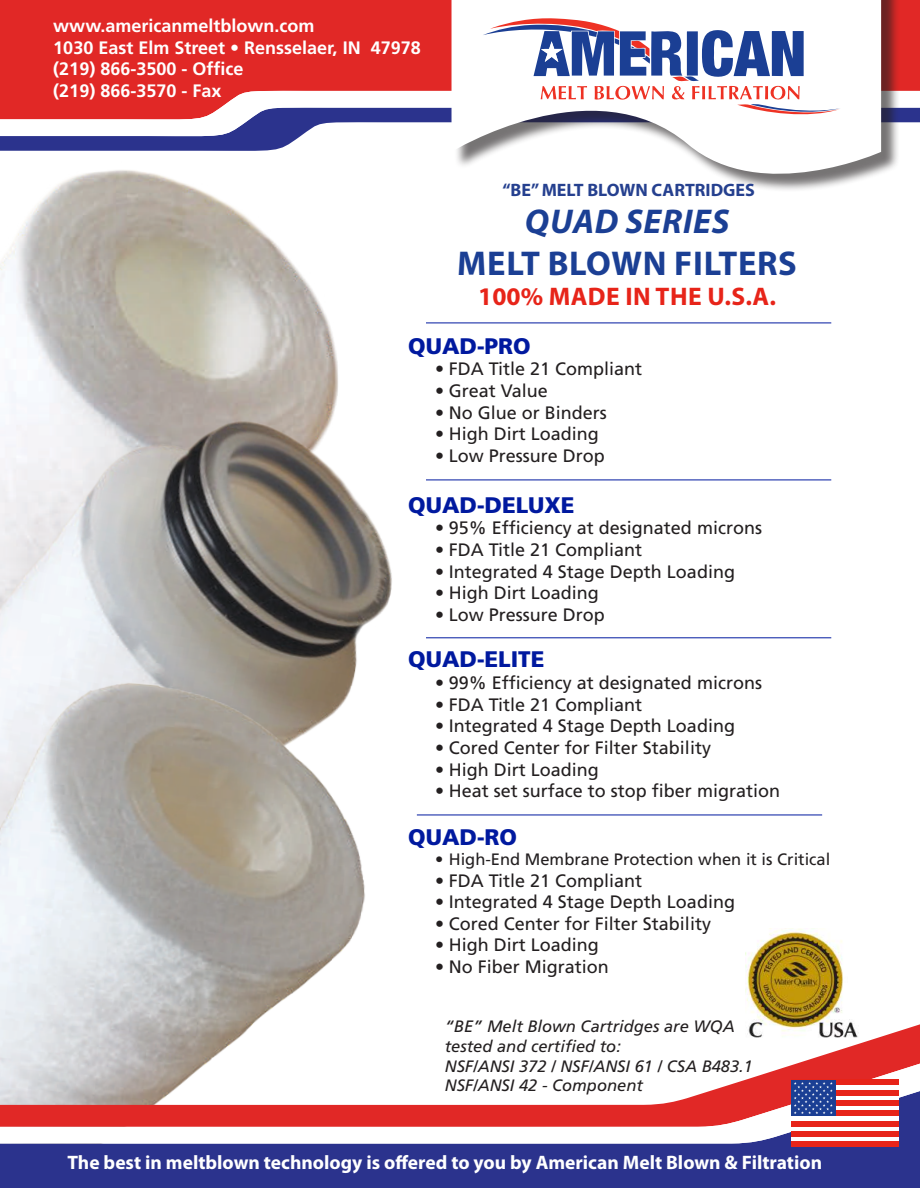
<style>
.page{position:relative;width:920px;height:1188px;background:#fff}
.page>*{position:absolute;margin:0;border:0;box-sizing:border-box;transform-origin:0 0}
.t1{font:700 34.5px "Myriad Pro";letter-spacing:.02em;color:#1b3f94}
.t2{font:italic 700 34.5px "Myriad Pro";letter-spacing:.02em;color:#1b3f94}
.t3{font:700 25.5px "Myriad Pro";letter-spacing:.02em;color:#e72419}
.t4{font:900 22.5px "Frutiger";color:#00199f}
.t5{font:700 19.5px "Myriad Pro";color:#fff}
.t6{font:18px "Frutiger";color:#231f20}
.t7{font:700 18px/21.6px "Frutiger";color:#fff}
.t8{font:700 18px "Myriad Pro";color:#25408f}
.t9{font:italic 16.5px/19.8px "Frutiger";color:#231f20}
.t10{font:16.5px "Frutiger";color:#231f20}
</style>
<div class="page">
<img style="left:0;top:170px;width:315px;height:124px">
<img style="left:0;top:294px;width:463px;height:522px">
<img style="left:0;top:604px;width:432px;height:417px">
<svg style="left:0;top:1021px;width:919px;height:39px"></svg>
<div style="left:0;top:1143px;width:919px;height:37px;background:#2b338d"></div>
<svg style="left:0;top:1060px;width:919px;height:83px"></svg>
<div style="left:0;top:0;width:919px;height:54px;background:#e12826"></div>
<div style="left:0;top:1180px;width:919px;height:7px;background:#2b338d"></div>
<hr style="left:426px;top:479px;width:405px;height:1px;background:#00199f">
<hr style="left:426px;top:322px;width:405px;height:1px;background:#00199f">
<hr style="left:426px;top:637px;width:405px;height:1px;background:#00199f">
<hr style="left:417px;top:814px;width:405px;height:1px;background:#00199f">
<svg style="left:451px;top:0;width:429px;height:190px"></svg>
<svg style="left:0;top:19px;width:919px;height:134px"></svg>
<svg style="left:790px;top:1084px;width:108px;height:57px"></svg>
<div style="left:790px;top:1079px;width:108px;height:5px;background:#e72419"></div>
<div style="left:790px;top:1090px;width:108px;height:5px;background:#e72419"></div>
<div style="left:790px;top:1100px;width:108px;height:5px;background:#e72419"></div>
<div style="left:790px;top:1110px;width:108px;height:5px;background:#e72419"></div>
<div style="left:790px;top:1120px;width:108px;height:6px;background:#e72419"></div>
<div style="left:790px;top:1131px;width:108px;height:5px;background:#e72419"></div>
<div style="left:790px;top:1141px;width:108px;height:5px;background:#e72419"></div>
<div style="left:790px;top:1079px;width:45px;height:36px;background:#1b3f94"></div>
<svg style="left:794px;top:1082px;width:38px;height:31px"></svg>
<img style="left:745px;top:928px;width:113px;height:113px">
<p class="t7" style="left:53px;top:15px;width:369px">www.americanmeltblown.com<br>1030 East Elm Street • Rensselaer, IN 47978 (219) 866-3500 - Office<br>(219) 866-3570 - Fax</p>
<p class="t8" style="left:502px;top:178px;width:254px">“BE” MELT BLOWN CARTRIDGES</p>
<h1 class="t2" style="left:525px;top:199px;width:206px">QUAD SERIES</h1>
<h1 class="t1" style="left:457px;top:240px;width:341px">MELT BLOWN FILTERS</h1>
<h2 class="t3" style="left:478px;top:280px;width:299px">100% MADE IN THE U.S.A.</h2>
<p class="t4" style="left:408px;top:332px;width:124px">QUAD-PRO</p>
<p class="t6" style="left:435px;top:358px;width:208px">• FDA Title 21 Compliant</p>
<p class="t6" style="left:435px;top:380px;width:114px">• Great Value</p>
<p class="t6" style="left:435px;top:402px;width:173px">• No Glue or Binders</p>
<p class="t6" style="left:435px;top:423px;width:165px">• High Dirt Loading</p>
<p class="t6" style="left:435px;top:445px;width:171px">• Low Pressure Drop</p>
<p class="t4" style="left:408px;top:491px;width:168px">QUAD-DELUXE</p>
<p class="t6" style="left:435px;top:517px;width:328px">• 95% Efficiency at designated microns</p>
<p class="t6" style="left:435px;top:539px;width:208px">• FDA Title 21 Compliant</p>
<p class="t6" style="left:435px;top:561px;width:301px">• Integrated 4 Stage Depth Loading</p>
<p class="t6" style="left:435px;top:582px;width:165px">• High Dirt Loading</p>
<p class="t6" style="left:435px;top:604px;width:171px">• Low Pressure Drop</p>
<p class="t4" style="left:408px;top:646px;width:138px">QUAD-ELITE</p>
<p class="t6" style="left:435px;top:672px;width:328px">• 99% Efficiency at designated microns</p>
<p class="t6" style="left:435px;top:693px;width:208px">• FDA Title 21 Compliant</p>
<p class="t6" style="left:435px;top:715px;width:301px">• Integrated 4 Stage Depth Loading</p>
<p class="t6" style="left:435px;top:737px;width:277px">• Cored Center for Filter Stability</p>
<p class="t6" style="left:435px;top:758px;width:165px">• High Dirt Loading</p>
<p class="t6" style="left:435px;top:780px;width:346px">• Heat set surface to stop fiber migration</p>
<p class="t4" style="left:408px;top:823px;width:110px">QUAD-RO</p>
<p class="t10" style="left:435px;top:849px;width:396px">• High-End Membrane Protection when it is Critical</p>
<p class="t6" style="left:435px;top:869px;width:208px">• FDA Title 21 Compliant</p>
<p class="t6" style="left:435px;top:891px;width:301px">• Integrated 4 Stage Depth Loading</p>
<p class="t6" style="left:435px;top:912px;width:277px">• Cored Center for Filter Stability</p>
<p class="t6" style="left:435px;top:934px;width:165px">• High Dirt Loading</p>
<p class="t6" style="left:435px;top:956px;width:175px">• No Fiber Migration</p>
<p class="t9" style="left:444px;top:1016px;width:310px">“BE” Melt Blown Cartridges are WQA tested and certified to:<br>NSF/ANSI 372 / NSF/ANSI 61 / CSA B483.1<br>NSF/ANSI 42 - Component</p>
<p class="t5" style="left:67px;top:1149px;width:756px">The best in meltblown technology is offered to you by American Melt Blown &amp; Filtration</p>
</div>
